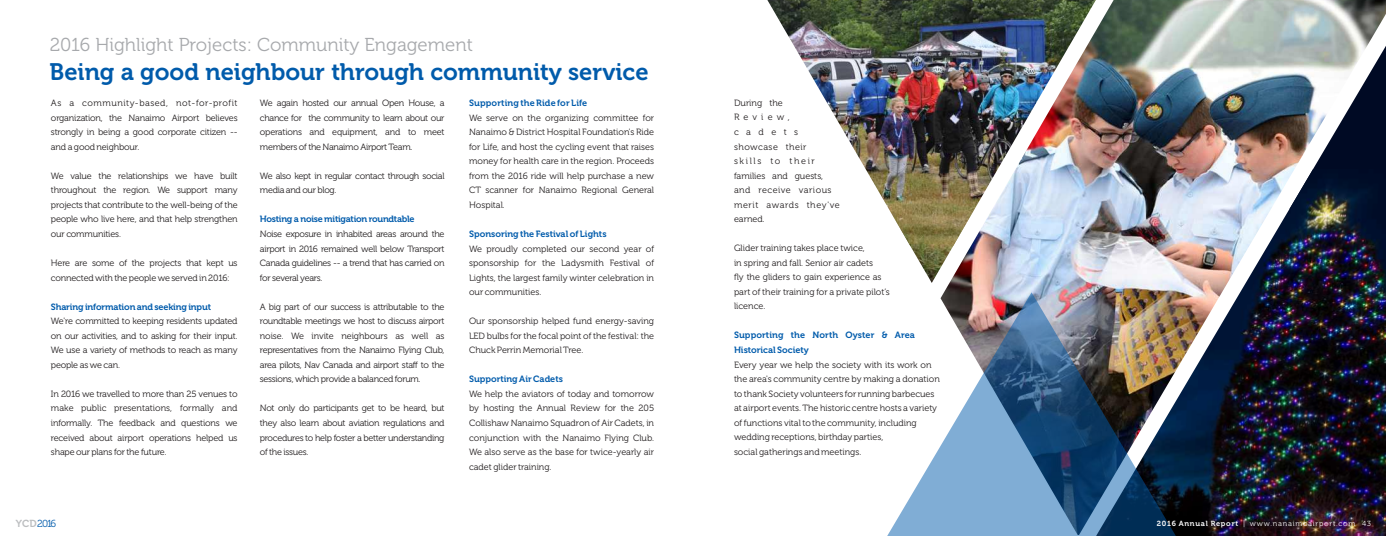
<style>
.page{position:relative;width:1386px;height:536px;background:#fff}
.page>*{position:absolute;margin:0;border:0;box-sizing:border-box;transform-origin:0 0}
.t1{font:700 23.71px "Museo 700";color:#005bab}
.t2{font:18.64px "Museo 300";color:#a7a9ac}
.t3{font:10.15px "Museo 300";color:#005bab}
.t4{font:9.01px/14.5px "Museo 300";letter-spacing:-.005em;color:#231f20;text-align:justify}
.t5{font:700 9.01px/14.5px "Museo 700";color:#005bab}
.t6{font:9.01px/14.5px "Museo 300";letter-spacing:.05em;color:#231f20}
.t7{font:9.01px/14.5px "Museo 300";letter-spacing:-.03em;color:#231f20}
.t8{font:700 9.01px "Museo 700";letter-spacing:-.03em;color:#005bab}
.t9{font:7.35px "Museo 300";letter-spacing:.11em;color:#fff}
.s1{font-family:"Museo 700";font-weight:700;color:#bcbec0}
.s2{font-family:"Museo 700"}
</style>
<div class="page">
<img style="left:944px;top:0;width:442px;height:292px">
<img style="left:767px;top:0;width:336px;height:246px">
<img style="left:874px;top:0;width:109px;height:283px">
<img style="left:887px;top:292px;width:499px;height:244px">
<h2 class="t2" style="left:50px;top:37px;width:425px">2016 Highlight Projects: Community Engagement</h2>
<h1 class="t1" style="left:49px;top:62px;width:601px">Being a good neighbour through community service</h1>
<p class="t4" style="left:51px;top:97px;width:188px">As a community-based, not-for-profit organization, the Nanaimo Airport believes strongly in being a good corporate citizen -- and a good neighbour.</p>
<p class="t4" style="left:51px;top:169px;width:188px">We value the relationships we have built throughout the region. We support many projects that contribute to the well-being of the people who live here, and that help strengthen our communities.</p>
<p class="t4" style="left:51px;top:256px;width:188px">Here are some of the projects that kept us connected with the people we served in 2016:</p>
<p class="t4" style="left:51px;top:314px;width:188px">We're committed to keeping residents updated on our activities, and to asking for their input.<br>We use a variety of methods to reach as many people as we can.</p>
<p class="t4" style="left:51px;top:387px;width:188px">In 2016 we travelled to more than 25 venues to make public presentations, formally and informally. The feedback and questions we received about airport operations helped us shape our plans for the future.</p>
<p class="t5" style="left:51px;top:300px;width:162px">Sharing information and seeking input</p>
<p class="t4" style="left:260px;top:97px;width:186px">We again hosted our annual Open House, a chance for the community to learn about our operations and equipment, and to meet members of the Nanaimo Airport Team.</p>
<p class="t7" style="left:260px;top:169px;width:186px">We also kept in regular contact through social media and our blog.</p>
<p class="t4" style="left:260px;top:227px;width:186px">Noise exposure in inhabited areas around the airport in 2016 remained well below Transport Canada guidelines -- a trend that has carried on for several years.</p>
<p class="t4" style="left:260px;top:300px;width:186px">A big part of our success is attributable to the roundtable meetings we host to discuss airport noise. We invite neighbours as well as representatives from the Nanaimo Flying Club, area pilots, Nav Canada and airport staff to the sessions, which provide a balanced forum.</p>
<p class="t4" style="left:260px;top:402px;width:186px">Not only do participants get to be heard, but they also learn about aviation regulations and procedures to help foster a better understanding of the issues.</p>
<p class="t8" style="left:260px;top:216px;width:156px">Hosting a noise mitigation roundtable</p>
<p class="t3" style="left:16px;top:519px;width:42px"><span class="s1">YCD</span>2016</p>
<p class="t5" style="left:469px;top:97px;width:120px">Supporting the Ride for Life</p>
<p class="t4" style="left:469px;top:111px;width:187px">We serve on the organizing committee for Nanaimo &amp; District Hospital Foundation's Ride for Life, and host the cycling event that raises money for health care in the region. Proceeds from the 2016 ride will help purchase a new CT scanner for Nanaimo Regional General Hospital.</p>
<p class="t4" style="left:469px;top:242px;width:187px">We proudly completed our second year of sponsorship for the Ladysmith Festival of Lights, the largest family winter celebration in our communities.</p>
<p class="t4" style="left:469px;top:314px;width:187px">Our sponsorship helped fund energy-saving LED bulbs for the focal point of the festival: the Chuck Perrin Memorial Tree.</p>
<p class="t4" style="left:469px;top:387px;width:187px">We help the aviators of today and tomorrow by hosting the Annual Review for the 205<br>Collishaw Nanaimo Squadron of Air Cadets, in conjunction with the Nanaimo Flying Club.<br>We also serve as the base for twice-yearly air cadet glider training.</p>
<p class="t5" style="left:469px;top:227px;width:139px">Sponsoring the Festival of Lights</p>
<p class="t5" style="left:469px;top:373px;width:95px">Supporting Air Cadets</p>
<p class="t6" style="left:734px;top:96px;width:107px">During the<br>Review, cadets showcase their<br>skills to their families and guests, and receive various merit awards they've earned.</p>
<p class="t4" style="left:734px;top:242px;width:157px;text-align:left">Glider training takes place twice,<br>in spring and fall. Senior air cadets<br>fly the gliders to gain experience as part of their training for a private pilot’s licence.</p>
<p class="t5" style="left:734px;top:329px;width:182px">Supporting the North Oyster &amp; Area<br>Historical Society</p>
<p class="t4" style="left:734px;top:358px;width:207px;text-align:left">Every year we help the society with its work on the area's community centre by making a donation to thank Society volunteers for running barbecues at airport events. The historic centre hosts a variety of functions vital to the community, including wedding receptions, birthday parties,<br>social gatherings and meetings.</p>
<p class="t9" style="left:1157px;top:520px;width:216px"><span class="s2">2016 Annual Report</span> | www.nanaimoairport.com 43</p>
</div>
